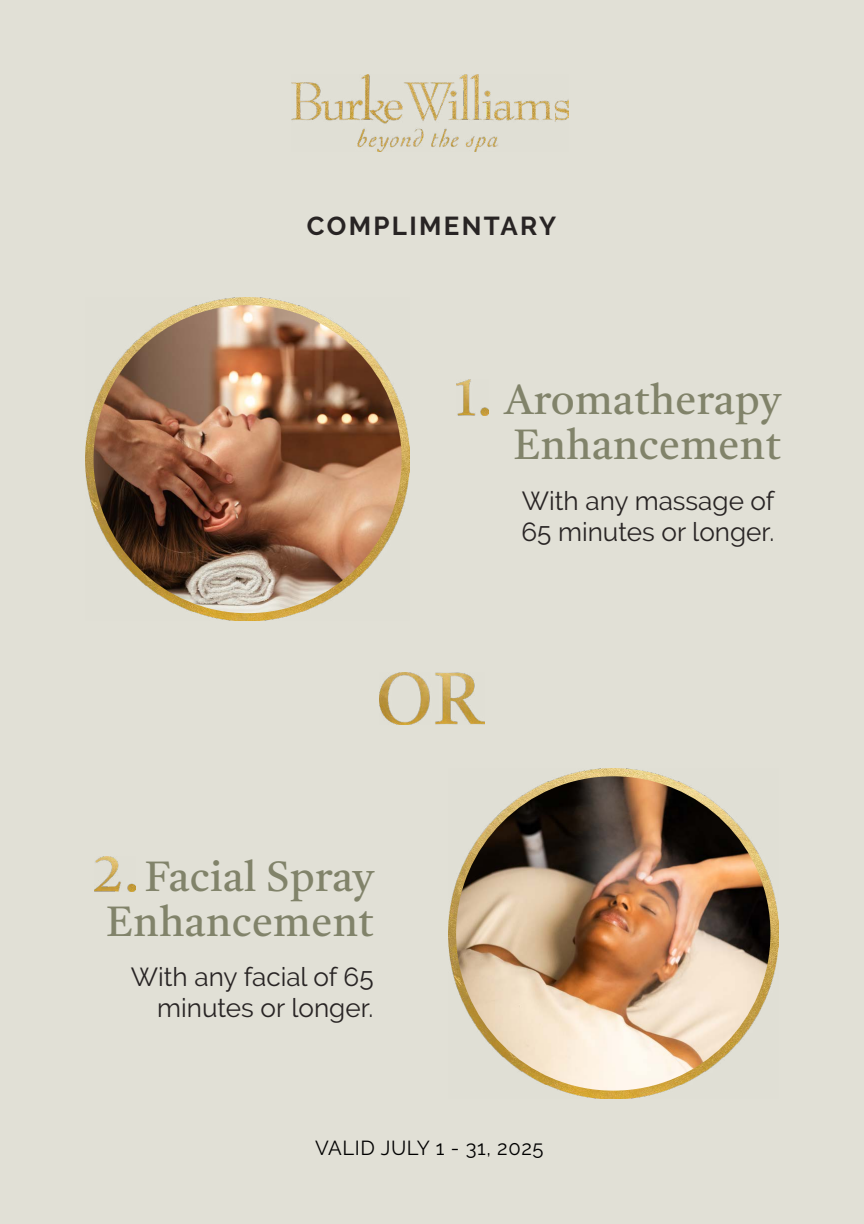
<style>
.page{position:relative;width:864px;height:1224px;background:#e1e0d6}
.page>*{position:absolute;margin:0;border:0;box-sizing:border-box;transform-origin:0 0}
.t1{font:42px/45px "Tiro Bangla";letter-spacing:.01em;color:#81836a;text-align:right}
.t2{font:26.1px/31.3px "Raleway";color:#282424}
.t3{font:700 25.9px "Raleway";letter-spacing:.09em;color:#282424}
.t4{font:20.2px "Raleway";letter-spacing:.03em;color:#000}
</style>
<div class="page">
<img style="left:457px;top:379px;width:32px;height:36px">
<img style="left:86px;top:298px;width:323px;height:323px">
<img style="left:94px;top:305px;width:308px;height:308px;border-radius:154px">
<img style="left:448px;top:769px;width:330px;height:329px">
<img style="left:456px;top:776px;width:314px;height:315px;border-radius:157px">
<img style="left:95px;top:856px;width:40px;height:36px">
<img style="left:379px;top:673px;width:105px;height:51px">
<img style="left:291px;top:75px;width:278px;height:77px">
<p class="t3" style="left:307px;top:211px;width:251px">COMPLIMENTARY</p>
<h1 class="t1" style="left:505px;top:378px;width:278px;text-align:left">Aromatherapy<br>Enhancement</h1>
<h1 class="t1" style="left:106px;top:855px;width:269px">Facial Spray<br>Enhancement</h1>
<p class="t2" style="left:131px;top:961px;width:244px;text-align:right">With any facial of 65 minutes or longer.</p>
<p class="t2" style="left:521px;top:485px;width:255px">With any massage of<br>65 minutes or longer.</p>
<p class="t4" style="left:315px;top:1137px;width:230px">VALID JULY 1 - 31, 2025</p>
</div>
